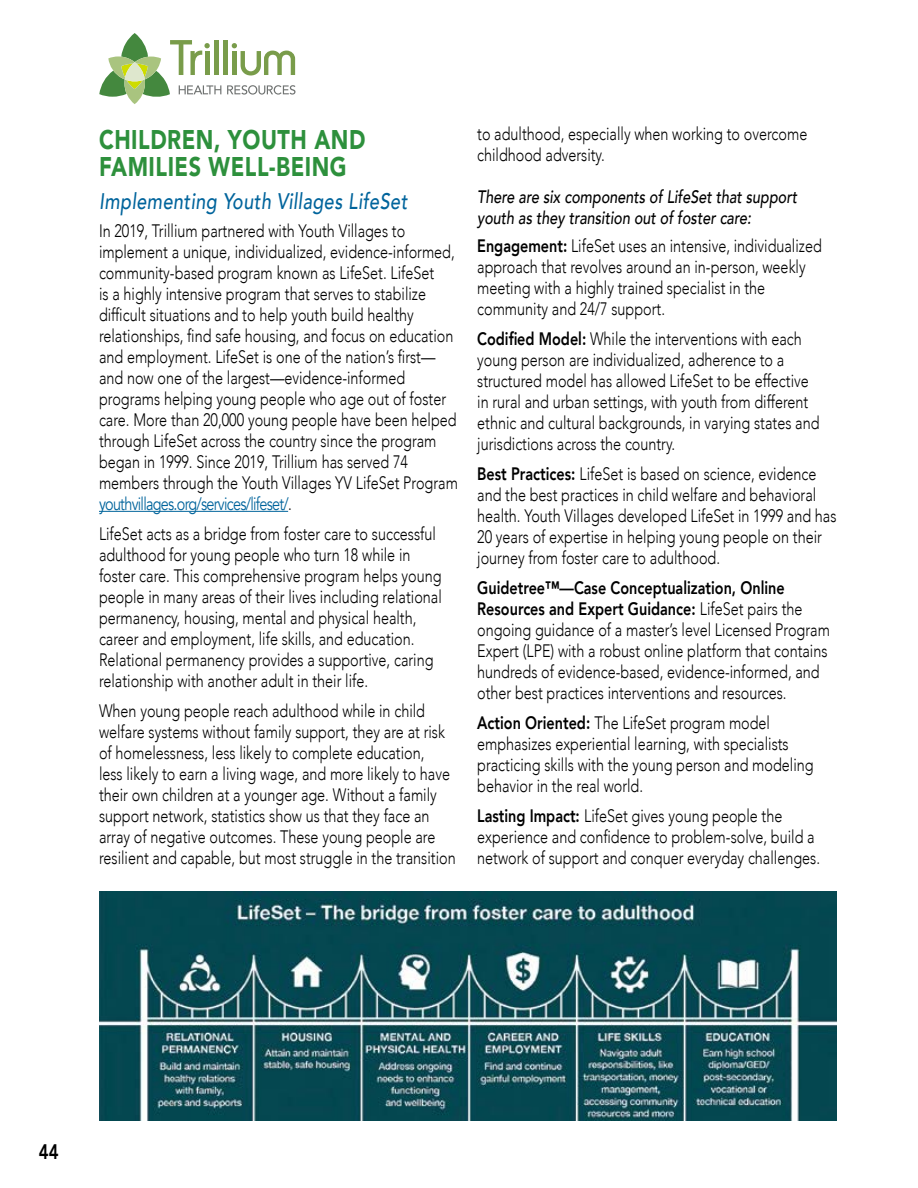
<style>
.page{position:relative;width:918px;height:1188px;background:#fff}
.page>*{position:absolute;margin:0;border:0;box-sizing:border-box;transform-origin:0 0}
.Section_Header__Toc{font:900 27px/27px "Avenir";letter-spacing:.025em;color:#2d903c;scale:.8 1}
.Section_Subheader__T{font:italic 500 22.5px "Avenir";letter-spacing:.025em;color:#00649c;scale:.8 1}
.t1{font:800 21px "Avenir";color:#000;scale:.8 1}
.Body_Text_Document{font:300 18px/21px "Avenir";color:#000;scale:.8 1}
.Bullets_Header{font:italic 500 18px/21px "Avenir";color:#000;scale:.8 1}
.s1{font-weight:400;color:#00649c}
.s2{font-weight:800}
</style>
<div class="page">
<svg style="left:227px;top:85px;width:69px;height:10px"></svg>
<div style="left:223px;top:40px;width:5px;height:35px;background:#799c4a"></div>
<svg style="left:232px;top:43px;width:63px;height:33px"></svg>
<svg style="left:99px;top:33px;width:122px;height:71px"></svg>
<hr style="left:99px;top:511px;width:189px;height:1px;background:#00649c">
<img style="left:99px;top:892px;width:738px;height:228px">
<p class="Section_Header__Toc" style="left:99px;top:125px;width:335px">CHILDREN, YOUTH AND<br>FAMILIES WELL-BEING</p>
<p class="Section_Subheader__T" style="left:99px;top:187px;width:387px">Implementing Youth Villages LifeSet</p>
<p class="Body_Text_Document" style="left:99px;top:220px;width:450px">In 2019, Trillium partnered with Youth Villages to implement a unique, individualized, evidence-informed, community-based program known as LifeSet. LifeSet<br>is a highly intensive program that serves to stabilize difficult situations and to help youth build healthy relationships, find safe housing, and focus on education and employment. LifeSet is one of the nation’s first— and now one of the largest—evidence-informed programs helping young people who age out of foster care. More than 20,000 young people have been helped through LifeSet across the country since the program began in 1999. Since 2019, Trillium has served 74 members through the Youth Villages YV LifeSet Program <span class="s1">youthvillages.org/services/lifeset/</span>.</p>
<p class="Body_Text_Document" style="left:99px;top:523px;width:430px">LifeSet acts as a bridge from foster care to successful adulthood for young people who turn 18 while in foster care. This comprehensive program helps young people in many areas of their lives including relational permanency, housing, mental and physical health, career and employment, life skills, and education.<br>Relational permanency provides a supportive, caring relationship with another adult in their life.</p>
<p class="Body_Text_Document" style="left:99px;top:700px;width:447px">When young people reach adulthood while in child welfare systems without family support, they are at risk of homelessness, less likely to complete education,<br>less likely to earn a living wage, and more likely to have their own children at a younger age. Without a family support network, statistics show us that they face an array of negative outcomes. These young people are resilient and capable, but most struggle in the transition</p>
<p class="Body_Text_Document" style="left:477px;top:123px;width:414px">to adulthood, especially when working to overcome childhood adversity.</p>
<p class="Bullets_Header" style="left:477px;top:186px;width:401px">There are six components of LifeSet that support youth as they transition out of foster care:</p>
<p class="Body_Text_Document" style="left:477px;top:235px;width:432px"><span class="s2">Engagement:</span> LifeSet uses an intensive, individualized approach that revolves around an in-person, weekly meeting with a highly trained specialist in the community and 24/7 support.</p>
<p class="Body_Text_Document" style="left:477px;top:328px;width:429px"><span class="s2">Codified Model:</span> While the interventions with each young person are individualized, adherence to a structured model has allowed LifeSet to be effective in rural and urban settings, with youth from different ethnic and cultural backgrounds, in varying states and jurisdictions across the country.</p>
<p class="Body_Text_Document" style="left:477px;top:463px;width:451px"><span class="s2">Best Practices:</span> LifeSet is based on science, evidence and the best practices in child welfare and behavioral health. Youth Villages developed LifeSet in 1999 and has 20 years of expertise in helping young people on their journey from foster care to adulthood.</p>
<p class="Body_Text_Document" style="left:477px;top:577px;width:442px"><span class="s2">Guidetree™—Case Conceptualization, Online Resources and Expert Guidance:</span> LifeSet pairs the ongoing guidance of a master’s level Licensed Program Expert (LPE) with a robust online platform that contains hundreds of evidence-based, evidence-informed, and other best practices interventions and resources.</p>
<p class="Body_Text_Document" style="left:477px;top:712px;width:422px"><span class="s2">Action Oriented:</span> The LifeSet program model emphasizes experiential learning, with specialists practicing skills with the young person and modeling behavior in the real world.</p>
<p class="Body_Text_Document" style="left:477px;top:805px;width:430px"><span class="s2">Lasting Impact:</span> LifeSet gives young people the experience and confidence to problem-solve, build a network of support and conquer everyday challenges.</p>
<p class="t1" style="left:39px;top:1136px;width:26px">44</p>
</div>
